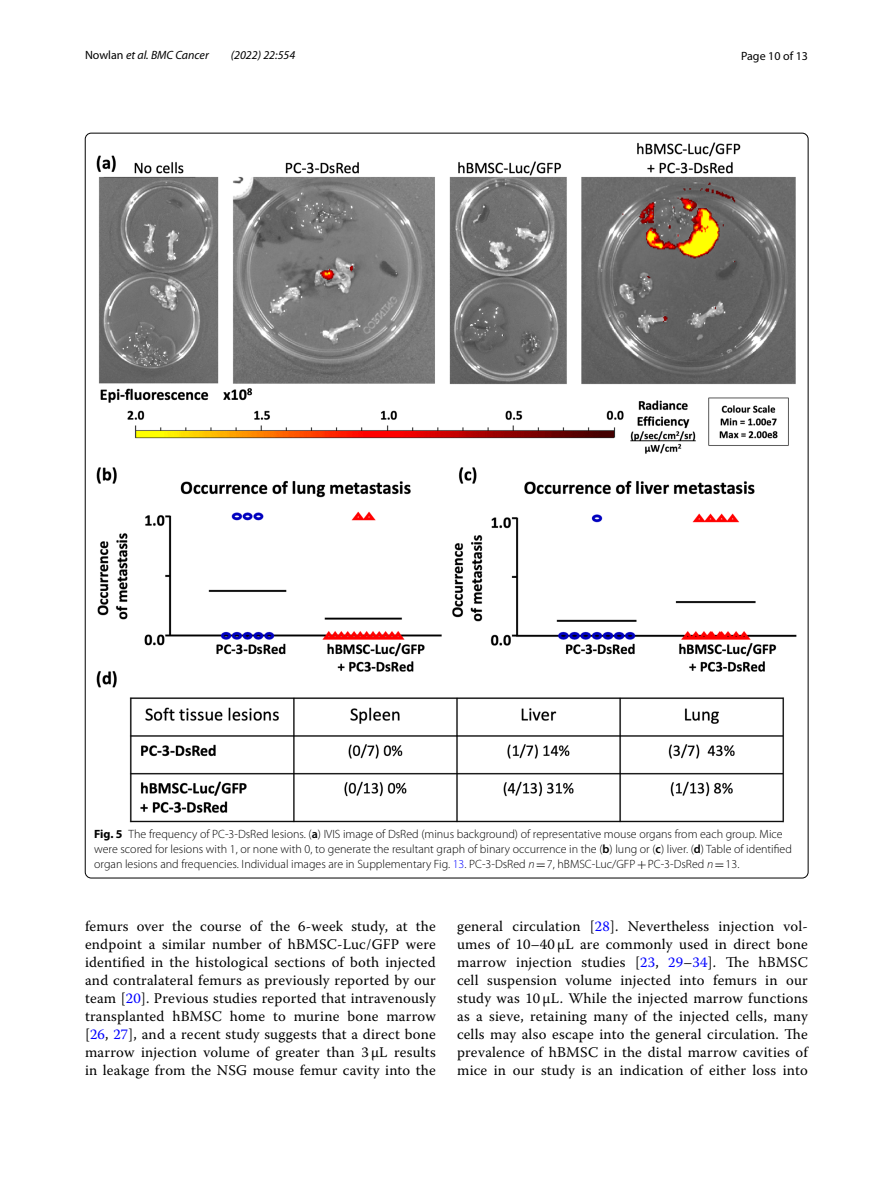
<style>
.page{position:relative;width:893px;height:1187px;background:#fff}
.page>*{position:absolute;margin:0;border:0;box-sizing:border-box;transform-origin:0 0}
.t1{font:14.7px/18px "Warnock Pro";letter-spacing:.015em;color:#000;text-align:justify}
.t2{font:300 12px/15px "Myriad Pro";color:#000}
.t3{font:italic 12px "Myriad Pro";color:#000}
.t4{font:12px "Myriad Pro";color:#000}
.s1{font-style:normal}
.s2{font-weight:700}
.s3{font-weight:600}
.s4{color:#00f}
.s5{font-style:italic}
.s6{font-family:"MTSY";font-weight:400}
</style>
<div class="page">
<img style="left:96px;top:142px;width:701px;height:680px">
<p class="t3" style="left:85px;top:48px;width:125px"><span class="s1">Nowlan</span> et al. BMC Cancer</p>
<p class="t3" style="left:231px;top:48px;width:66px">(2022) 22:554</p>
<p class="t4" style="left:741px;top:48px;width:68px">Page 10 of 13</p>
<p class="t2" style="left:94px;top:826px;width:699px"><span class="s2">Fig. 5</span> The frequency of PC-3-DsRed lesions. (<span class="s3">a</span>) IVIS image of DsRed (minus background) of representative mouse organs from each group. Mice were scored for lesions with 1, or none with 0, to generate the resultant graph of binary occurrence in the (<span class="s3">b</span>) lung or (<span class="s3">c</span>) liver. (<span class="s3">d</span>) Table of identified organ lesions and frequencies. Individual images are in Supplementary Fig. <span class="s4">13</span>. PC-3-DsRed <span class="s5">n</span><span class="s6">=</span>7, hBMSC-Luc/GFP<span class="s6">+</span>PC-3-DsRed <span class="s5">n</span><span class="s6">=</span>13.</p>
<p class="t1" style="left:85px;top:916px;width:352px">femurs over the course of the 6-week study, at the endpoint a similar number of hBMSC-Luc/GFP were identified in the histological sections of both injected and contralateral femurs as previously reported by our team [<span class="s4">20</span>]. Previous studies reported that intravenously transplanted hBMSC home to murine bone marrow [<span class="s4">26</span>, <span class="s4">27</span>], and a recent study suggests that a direct bone marrow injection volume of greater than 3 μL results in leakage from the NSG mouse femur cavity into the</p>
<p class="t1" style="left:457px;top:916px;width:352px">general circulation [<span class="s4">28</span>]. Nevertheless injection vol&shy;umes of 10–40 μL are commonly used in direct bone marrow injection studies [<span class="s4">23</span>, <span class="s4">29</span>–<span class="s4">34</span>]. The hBMSC cell suspension volume injected into femurs in our study was 10 μL. While the injected marrow functions as a sieve, retaining many of the injected cells, many cells may also escape into the general circulation. The prevalence of hBMSC in the distal marrow cavities of mice in our study is an indication of either loss into</p>
</div>
